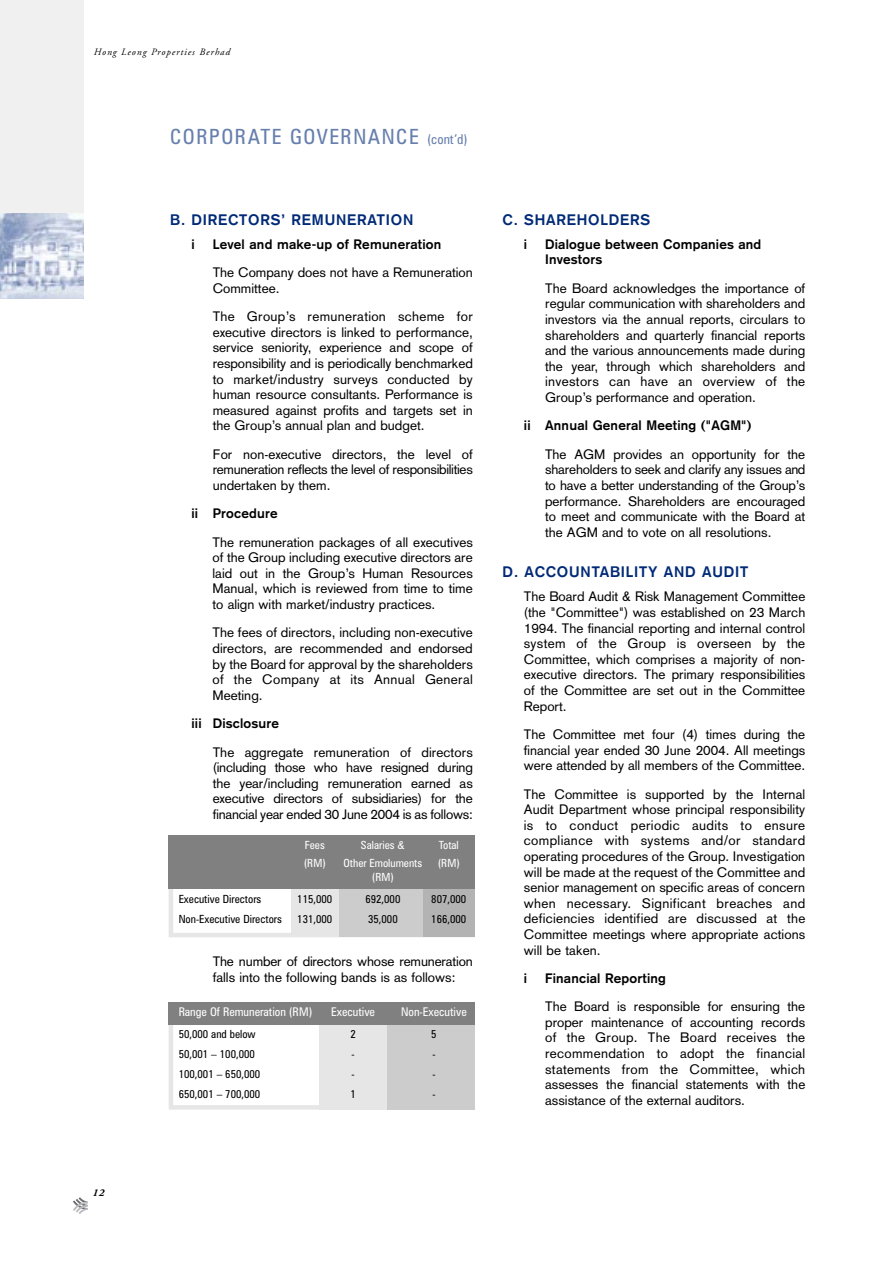
<style>
.page{position:relative;width:893px;height:1263px;background:#fff}
.page>*{position:absolute;margin:0;border:0;box-sizing:border-box;transform-origin:0 0}
.t1{font:condensed 21px "Zurich BT";letter-spacing:.07em;color:#667fad}
.t2{font:700 15px "Akzidenz Grotesk";letter-spacing:.055em;color:#002a77}
.t3{font:13.5px/15.6px "Akzidenz Grotesk";color:#000;text-align:justify}
.t4{font:700 13.5px/15.6px "Akzidenz Grotesk";letter-spacing:.015em;color:#000}
.t5{font:condensed 12px "Zurich BT";color:#fff}
.t6{font:condensed 11.25px "Zurich BT";color:#000}
.t7{font:condensed 11.25px "Zurich BT";color:#fff}
.t8{font:italic 700 10.5px "Adobe Garamond";color:#000}
.t9{font:italic 9.75px "Adobe Garamond";letter-spacing:.1em;color:#000}
.s1{font-size:13.5px}
.s2{font-family:"Akzidenz Grotesk";font-stretch:normal}
</style>
<div class="page">
<div style="left:169px;top:1017px;width:305px;height:93px;border:4px solid #e6e6e6"></div>
<div style="left:319px;top:1023px;width:68px;height:87px;background:#e6e6e6"></div>
<div style="left:387px;top:1023px;width:87px;height:87px;background:#ccc"></div>
<div style="left:169px;top:1002px;width:305px;height:23px;background:#808080"></div>
<div style="left:169px;top:845px;width:305px;height:92px;border:4px solid #e6e6e6"></div>
<div style="left:291px;top:884px;width:48px;height:53px;background:#e6e6e6"></div>
<div style="left:339px;top:884px;width:84px;height:53px;background:#ccc"></div>
<div style="left:423px;top:884px;width:51px;height:53px;background:#b3b3b3"></div>
<div style="left:169px;top:835px;width:305px;height:53px;background:#808080"></div>
<svg style="left:73px;top:1197px;width:14px;height:17px"></svg>
<div style="left:0;top:0;width:84px;height:299px;background:#f0f0f0"></div>
<img style="left:0;top:213px;width:84px;height:86px">
<p class="t9" style="left:94px;top:48px;width:138px">Hong Leong Properties Berhad</p>
<h1 class="t1" style="left:170px;top:129px;width:299px">CORPORATE GOVERNANCE <span class="s1">(cont’d)</span></h1>
<p class="t2" style="left:170px;top:214px;width:245px">B. DIRECTORS’ REMUNERATION</p>
<p class="t4" style="left:191px;top:237px;width:5px">i</p>
<p class="t4" style="left:213px;top:237px;width:230px">Level and make-up of Remuneration</p>
<p class="t3" style="left:213px;top:266px;width:262px">The Company does not have a Remuneration<br>Committee.</p>
<p class="t3" style="left:213px;top:310px;width:262px">The Group’s remuneration scheme for executive directors is linked to performance, service seniority, experience and scope of responsibility and is periodically benchmarked to market/industry surveys conducted by human resource consultants. Performance is measured against profits and targets set in the Group’s annual plan and budget.</p>
<p class="t3" style="left:213px;top:448px;width:261px">For non-executive directors, the level of remuneration reflects the level of responsibilities undertaken by them.</p>
<p class="t4" style="left:191px;top:507px;width:88px">ii Procedure</p>
<p class="t3" style="left:212px;top:536px;width:262px">The remuneration packages of all executives of the Group including executive directors are laid out in the Group’s Human Resources Manual, which is reviewed from time to time to align with market/industry practices.</p>
<p class="t3" style="left:212px;top:626px;width:262px">The fees of directors, including non-executive directors, are recommended and endorsed by the Board for approval by the shareholders of the Company at its Annual General Meeting.</p>
<p class="t4" style="left:191px;top:717px;width:89px">iii Disclosure</p>
<p class="t3" style="left:213px;top:745px;width:262px">The aggregate remuneration of directors (including those who have resigned during the year/including remuneration earned as executive directors of subsidiaries) for the financial year ended 30 June 2004 is as follows:</p>
<p class="t7" style="left:305px;top:841px;width:22px">Fees</p>
<p class="t7" style="left:361px;top:841px;width:45px">Salaries <span class="s2">&amp;</span></p>
<p class="t7" style="left:439px;top:841px;width:21px">Total</p>
<p class="t7" style="left:304px;top:859px;width:120px">(RM) Other Emoluments</p>
<p class="t7" style="left:438px;top:859px;width:23px">(RM)</p>
<p class="t7" style="left:372px;top:873px;width:23px">(RM)</p>
<p class="t6" style="left:179px;top:895px;width:84px">Executive Directors</p>
<p class="t6" style="left:297px;top:895px;width:37px">115,000</p>
<p class="t6" style="left:365px;top:895px;width:37px">692,000</p>
<p class="t6" style="left:431px;top:895px;width:37px">807,000</p>
<p class="t6" style="left:179px;top:915px;width:105px">Non-Executive Directors</p>
<p class="t6" style="left:297px;top:915px;width:37px">131,000</p>
<p class="t6" style="left:368px;top:915px;width:31px">35,000</p>
<p class="t6" style="left:431px;top:915px;width:37px">166,000</p>
<p class="t3" style="left:213px;top:955px;width:261px">The number of directors whose remuneration falls into the following bands is as follows:</p>
<p class="t5" style="left:179px;top:1008px;width:135px">Range Of Remuneration (RM)</p>
<p class="t5" style="left:331px;top:1008px;width:45px">Executive</p>
<p class="t5" style="left:401px;top:1008px;width:67px">Non-Executive</p>
<p class="t6" style="left:179px;top:1030px;width:78px">50,000 and below</p>
<p class="t6" style="left:350px;top:1030px;width:7px">2</p>
<p class="t6" style="left:431px;top:1030px;width:7px">5</p>
<p class="t6" style="left:179px;top:1050px;width:78px">50,001 – 100,000</p>
<p class="t6" style="left:351px;top:1050px;width:5px">-</p>
<p class="t6" style="left:432px;top:1050px;width:5px">-</p>
<p class="t6" style="left:179px;top:1070px;width:83px">100,001 – 650,000</p>
<p class="t6" style="left:351px;top:1070px;width:5px">-</p>
<p class="t6" style="left:432px;top:1070px;width:5px">-</p>
<p class="t6" style="left:179px;top:1090px;width:83px">650,001 – 700,000</p>
<p class="t6" style="left:350px;top:1090px;width:7px">1</p>
<p class="t6" style="left:432px;top:1090px;width:5px">-</p>
<p class="t2" style="left:502px;top:214px;width:149px">C. SHAREHOLDERS</p>
<p class="t4" style="left:524px;top:237px;width:5px">i</p>
<p class="t4" style="left:545px;top:237px;width:218px">Dialogue between Companies and<br>Investors</p>
<p class="t3" style="left:545px;top:282px;width:262px">The Board acknowledges the importance of regular communication with shareholders and investors via the annual reports, circulars to shareholders and quarterly financial reports and the various announcements made during the year, through which shareholders and investors can have an overview of the Group’s performance and operation.</p>
<p class="t4" style="left:524px;top:419px;width:229px">ii Annual General Meeting ("AGM")</p>
<p class="t3" style="left:545px;top:448px;width:262px">The AGM provides an opportunity for the shareholders to seek and clarify any issues and to have a better understanding of the Group’s performance. Shareholders are encouraged to meet and communicate with the Board at the AGM and to vote on all resolutions.</p>
<p class="t2" style="left:502px;top:567px;width:247px">D. ACCOUNTABILITY AND AUDIT</p>
<p class="t3" style="left:524px;top:590px;width:283px">The Board Audit &amp; Risk Management Committee (the "Committee") was established on 23 March 1994. The financial reporting and internal control system of the Group is overseen by the Committee, which comprises a majority of non&shy;executive directors. The primary responsibilities of the Committee are set out in the Committee Report.</p>
<p class="t3" style="left:524px;top:728px;width:283px">The Committee met four (4) times during the financial year ended 30 June 2004. All meetings were attended by all members of the Committee.</p>
<p class="t3" style="left:524px;top:787px;width:283px">The Committee is supported by the Internal Audit Department whose principal responsibility is to conduct periodic audits to ensure compliance with systems and/or standard operating procedures of the Group. Investigation will be made at the request of the Committee and senior management on specific areas of concern when necessary. Significant breaches and deficiencies identified are discussed at the Committee meetings where appropriate actions will be taken.</p>
<p class="t4" style="left:524px;top:971px;width:5px">i</p>
<p class="t4" style="left:545px;top:971px;width:122px">Financial Reporting</p>
<p class="t3" style="left:545px;top:1000px;width:262px">The Board is responsible for ensuring the proper maintenance of accounting records of the Group. The Board receives the recommendation to adopt the financial statements from the Committee, which assesses the financial statements with the assistance of the external auditors.</p>
<p class="t8" style="left:92px;top:1189px;width:13px">12</p>
</div>
